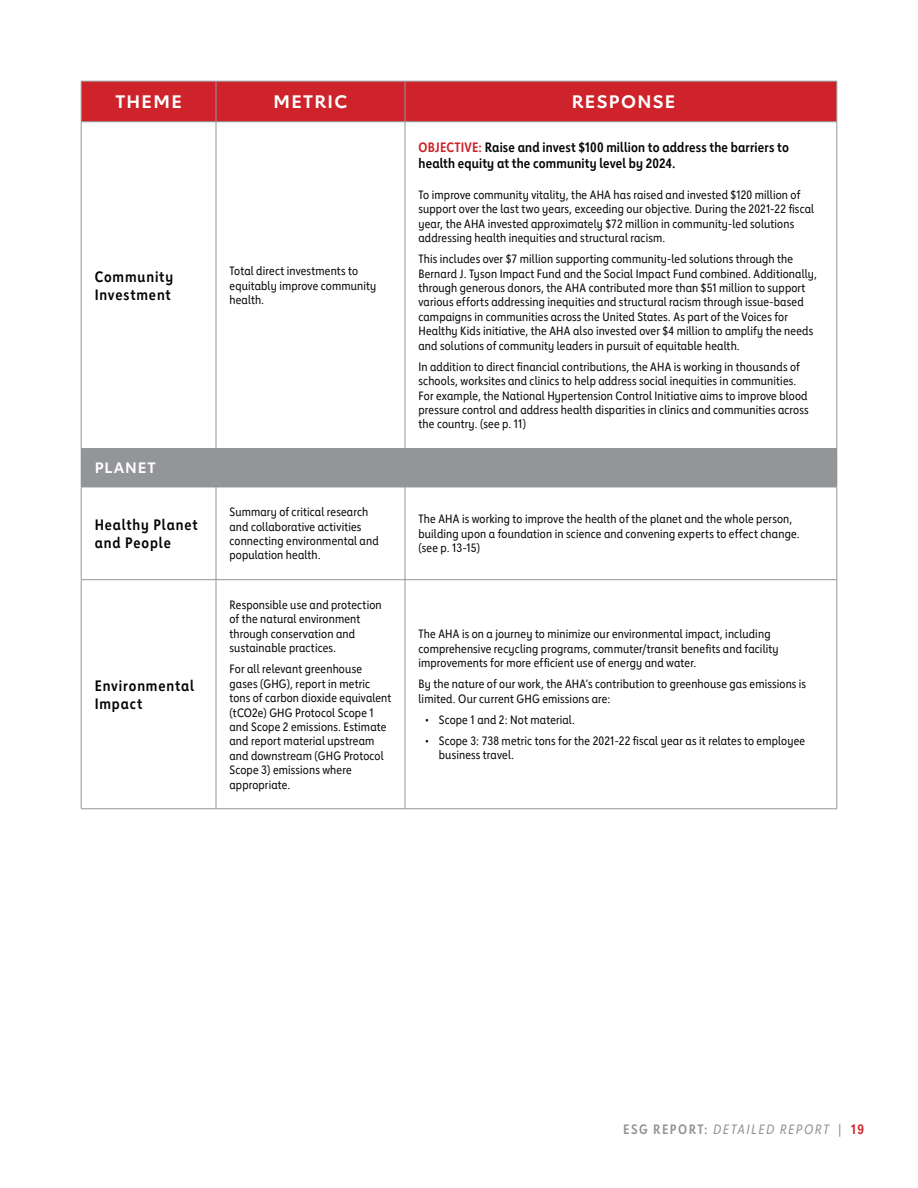
<style>
.page{position:relative;width:918px;height:1188px;background:#fff}
.page>*{position:absolute;margin:0;border:0;box-sizing:border-box;transform-origin:0 0}
.t1{font:700 18px "Lub Dub";letter-spacing:.075em;color:#fff}
.t2{font:700 15px/18px "Lub Dub Condensed";letter-spacing:.055em;color:#040503}
.t3{font:700 15px "Lub Dub";letter-spacing:.06em;color:#fff}
.t4{font:700 13.5px/16.2px "Lub Dub Condensed";letter-spacing:.01em;color:#040503}
.t5{font:italic 13.5px "Lub Dub Condensed";letter-spacing:.105em;color:#939598}
.t6{font:12px/14.4px "Lub Dub Condensed";letter-spacing:.01em;color:#040503}
.s1{color:#ce232a}
.s2{font-weight:700;font-style:normal}
.s3{font-style:normal}
.s4{font-weight:700;font-style:normal;color:#ce232a}
</style>
<div class="page">
<div style="left:82px;top:82px;width:755px;height:39px;background:#ce232a"></div>
<div style="left:81px;top:449px;width:756px;height:38px;background:#939598"></div>
<hr style="left:81px;top:81px;width:135px;height:1px;background:#939598">
<hr style="left:81px;top:81px;width:1px;height:41px;background:#939598">
<hr style="left:216px;top:81px;width:189px;height:1px;background:#939598">
<hr style="left:216px;top:81px;width:1px;height:41px;background:#939598">
<hr style="left:405px;top:81px;width:432px;height:1px;background:#939598">
<hr style="left:405px;top:81px;width:1px;height:41px;background:#939598">
<hr style="left:837px;top:81px;width:1px;height:41px;background:#939598">
<hr style="left:81px;top:121px;width:135px;height:1px;background:#939598">
<hr style="left:81px;top:122px;width:1px;height:326px;background:#939598">
<hr style="left:216px;top:121px;width:189px;height:1px;background:#939598">
<hr style="left:216px;top:122px;width:1px;height:326px;background:#939598">
<hr style="left:405px;top:121px;width:432px;height:1px;background:#939598">
<hr style="left:405px;top:122px;width:1px;height:326px;background:#939598">
<hr style="left:837px;top:122px;width:1px;height:326px;background:#939598">
<hr style="left:81px;top:448px;width:135px;height:1px;background:#939598">
<hr style="left:216px;top:448px;width:189px;height:1px;background:#939598">
<hr style="left:405px;top:448px;width:432px;height:1px;background:#939598">
<hr style="left:837px;top:449px;width:1px;height:38px;background:#939598">
<hr style="left:81px;top:487px;width:135px;height:1px;background:#939598">
<hr style="left:81px;top:487px;width:1px;height:92px;background:#939598">
<hr style="left:216px;top:487px;width:189px;height:1px;background:#939598">
<hr style="left:216px;top:487px;width:1px;height:92px;background:#939598">
<hr style="left:405px;top:487px;width:432px;height:1px;background:#939598">
<hr style="left:405px;top:487px;width:1px;height:92px;background:#939598">
<hr style="left:837px;top:487px;width:1px;height:92px;background:#939598">
<hr style="left:81px;top:580px;width:1px;height:229px;background:#939598">
<hr style="left:216px;top:580px;width:1px;height:229px;background:#939598">
<hr style="left:405px;top:580px;width:1px;height:229px;background:#939598">
<hr style="left:837px;top:580px;width:1px;height:229px;background:#939598">
<hr style="left:81px;top:579px;width:135px;height:1px;background:#939598">
<hr style="left:216px;top:579px;width:189px;height:1px;background:#939598">
<hr style="left:405px;top:579px;width:432px;height:1px;background:#939598">
<hr style="left:81px;top:808px;width:135px;height:1px;background:#939598">
<hr style="left:216px;top:808px;width:189px;height:1px;background:#939598">
<hr style="left:405px;top:808px;width:432px;height:1px;background:#939598">
<p class="t1" style="left:115px;top:91px;width:68px">THEME</p>
<p class="t1" style="left:273px;top:91px;width:76px">METRIC</p>
<p class="t1" style="left:572px;top:91px;width:105px">RESPONSE</p>
<p class="t2" style="left:95px;top:267px;width:80px">Community<br>Investment</p>
<p class="t6" style="left:230px;top:264px;width:148px">Total direct investments to equitably improve community health.</p>
<p class="t3" style="left:95px;top:459px;width:62px">PLANET</p>
<p class="t4" style="left:418px;top:139px;width:372px"><span class="s1">OBJECTIVE:</span> Raise and invest $100 million to address the barriers to health equity at the community level by 2024.</p>
<p class="t6" style="left:418px;top:187px;width:397px">To improve community vitality, the AHA has raised and invested $120 million of support over the last two years, exceeding our objective. During the 2021-22 fiscal year, the AHA invested approximately $72 million in community-led solutions addressing health inequities and structural racism.</p>
<p class="t6" style="left:418px;top:252px;width:400px">This includes over $7 million supporting community-led solutions through the Bernard J. Tyson Impact Fund and the Social Impact Fund combined. Additionally, through generous donors, the AHA contributed more than $51 million to support various efforts addressing inequities and structural racism through issue-based campaigns in communities across the United States. As part of the Voices for Healthy Kids initiative, the AHA also invested over $4 million to amplify the needs and solutions of community leaders in pursuit of equitable health.</p>
<p class="t6" style="left:418px;top:359px;width:392px">In addition to direct financial contributions, the AHA is working in thousands of schools, worksites and clinics to help address social inequities in communities.<br>For example, the National Hypertension Control Initiative aims to improve blood pressure control and address health disparities in clinics and communities across the country. (see p. 11)</p>
<p class="t2" style="left:95px;top:515px;width:105px">Healthy Planet and People</p>
<p class="t6" style="left:230px;top:505px;width:151px">Summary of critical research and collaborative activities connecting environmental and population health.</p>
<p class="t6" style="left:418px;top:512px;width:383px">The AHA is working to improve the health of the planet and the whole person, building upon a foundation in science and convening experts to effect change. (see p. 13-15)</p>
<p class="t2" style="left:95px;top:676px;width:101px">Environmental<br>Impact</p>
<p class="t6" style="left:230px;top:597px;width:154px">Responsible use and protection of the natural environment through conservation and sustainable practices.</p>
<p class="t6" style="left:230px;top:662px;width:163px">For all relevant greenhouse gases (GHG), report in metric tons of carbon dioxide equivalent (tCO2e) GHG Protocol Scope 1 and Scope 2 emissions. Estimate and report material upstream and downstream (GHG Protocol<br>Scope 3) emissions where appropriate.</p>
<p class="t6" style="left:418px;top:627px;width:362px">The AHA is on a journey to minimize our environmental impact, including comprehensive recycling programs, commuter/transit benefits and facility improvements for more efficient use of energy and water.</p>
<p class="t6" style="left:418px;top:677px;width:389px">By the nature of our work, the AHA’s contribution to greenhouse gas emissions is limited. Our current GHG emissions are:</p>
<p class="t6" style="left:425px;top:712px;width:151px">• Scope 1 and 2: Not material.</p>
<p class="t6" style="left:439px;top:733px;width:368px;text-indent:-14px">• Scope 3: 738 metric tons for the 2021-22 fiscal year as it relates to employee business travel.</p>
<p class="t5" style="left:623px;top:1121px;width:242px"><span class="s2">ESG REPORT:</span> DETAILED REPORT <span class="s3">|</span> <span class="s4">19</span></p>
</div>
